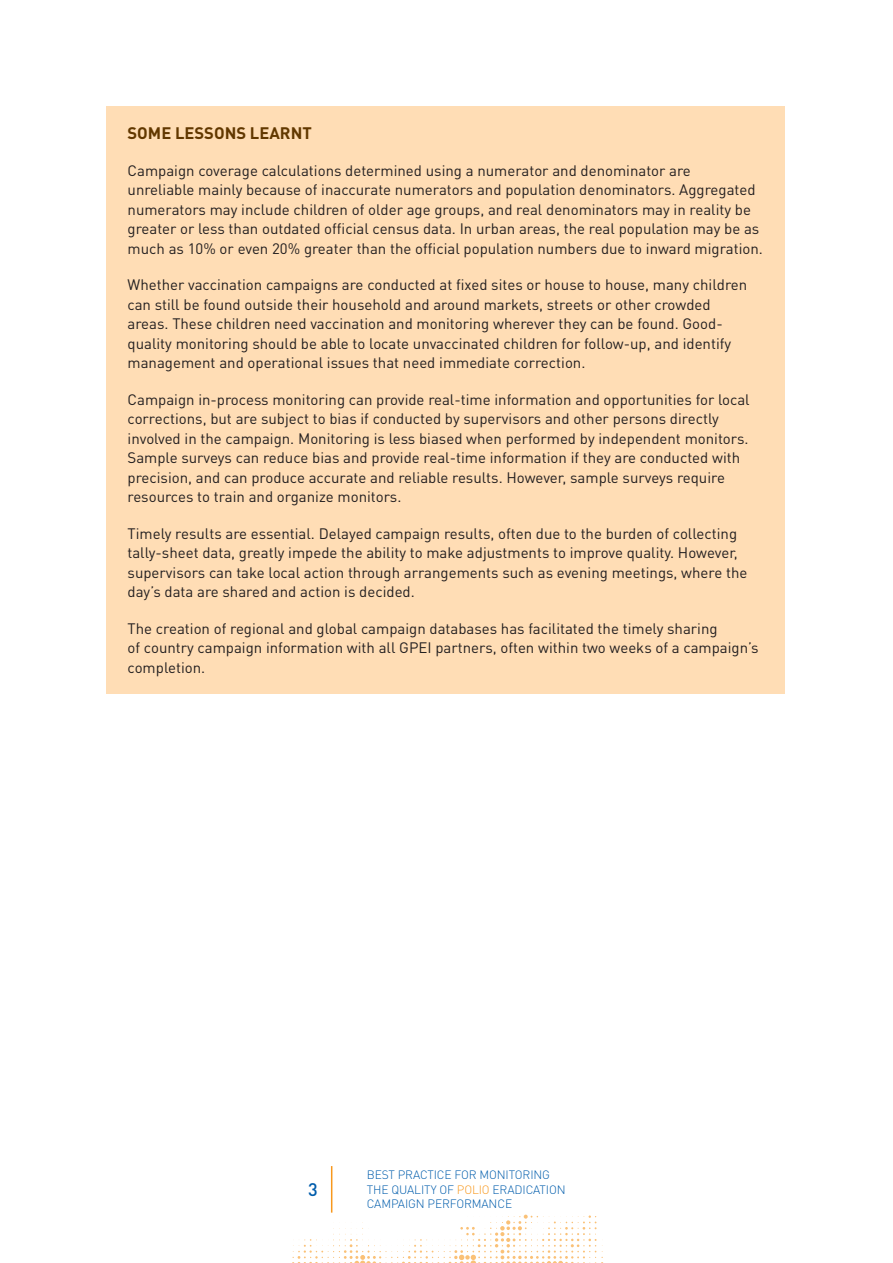
<style>
.page{position:relative;width:893px;height:1263px;background:#fff}
.page>*{position:absolute;margin:0;border:0;box-sizing:border-box;transform-origin:0 0}
.t1{font:500 18px "DIN Pro";color:#005dac}
.t2{font:700 16.5px "DIN Pro";color:#623800}
.t3{font:15px/19.5px "DIN Pro";color:#231f20}
.t4{font:300 12px/14.4px "DIN Pro";letter-spacing:-.01em;color:#005dac}
.s1{color:#f8981d}
</style>
<div class="page">
<svg style="left:292px;top:1214px;width:311px;height:49px"></svg>
<hr style="left:331px;top:1166px;width:1px;height:46px;background:#f8981d">
<div style="left:106px;top:106px;width:679px;height:588px;background:#ffddb5"></div>
<p class="t2" style="left:128px;top:120px;width:186px">SOME LESSONS LEARNT</p>
<p class="t3" style="left:128px;top:160px;width:637px">Campaign coverage calculations determined using a numerator and denominator are<br>unreliable mainly because of inaccurate numerators and population denominators. Aggregated numerators may include children of older age groups, and real denominators may in reality be greater or less than outdated official census data. In urban areas, the real population may be as much as 10% or even 20% greater than the official population numbers due to inward migration.</p>
<p class="t3" style="left:128px;top:275px;width:621px">Whether vaccination campaigns are conducted at fixed sites or house to house, many children can still be found outside their household and around markets, streets or other crowded areas. These children need vaccination and monitoring wherever they can be found. Good&shy;quality monitoring should be able to locate unvaccinated children for follow-up, and identify management and operational issues that need immediate correction.</p>
<p class="t3" style="left:128px;top:389px;width:624px">Campaign in-process monitoring can provide real-time information and opportunities for local corrections, but are subject to bias if conducted by supervisors and other persons directly involved in the campaign. Monitoring is less biased when performed by independent monitors.<br>Sample surveys can reduce bias and provide real-time information if they are conducted with precision, and can produce accurate and reliable results. However, sample surveys require resources to train and organize monitors.</p>
<p class="t3" style="left:128px;top:523px;width:621px">Timely results are essential. Delayed campaign results, often due to the burden of collecting tally-sheet data, greatly impede the ability to make adjustments to improve quality. However, supervisors can take local action through arrangements such as evening meetings, where the day’s data are shared and action is decided.</p>
<p class="t3" style="left:128px;top:618px;width:633px">The creation of regional and global campaign databases has facilitated the timely sharing<br>of country campaign information with all GPEI partners, often within two weeks of a campaign’s completion.</p>
<p class="t1" style="left:308px;top:1177px;width:11px">3</p>
<p class="t4" style="left:367px;top:1166px;width:200px">BEST PRACTICE FOR MONITORING<br>THE QUALITY OF <span class="s1">POLIO</span> ERADICATION<br>CAMPAIGN PERFORMANCE</p>
</div>
